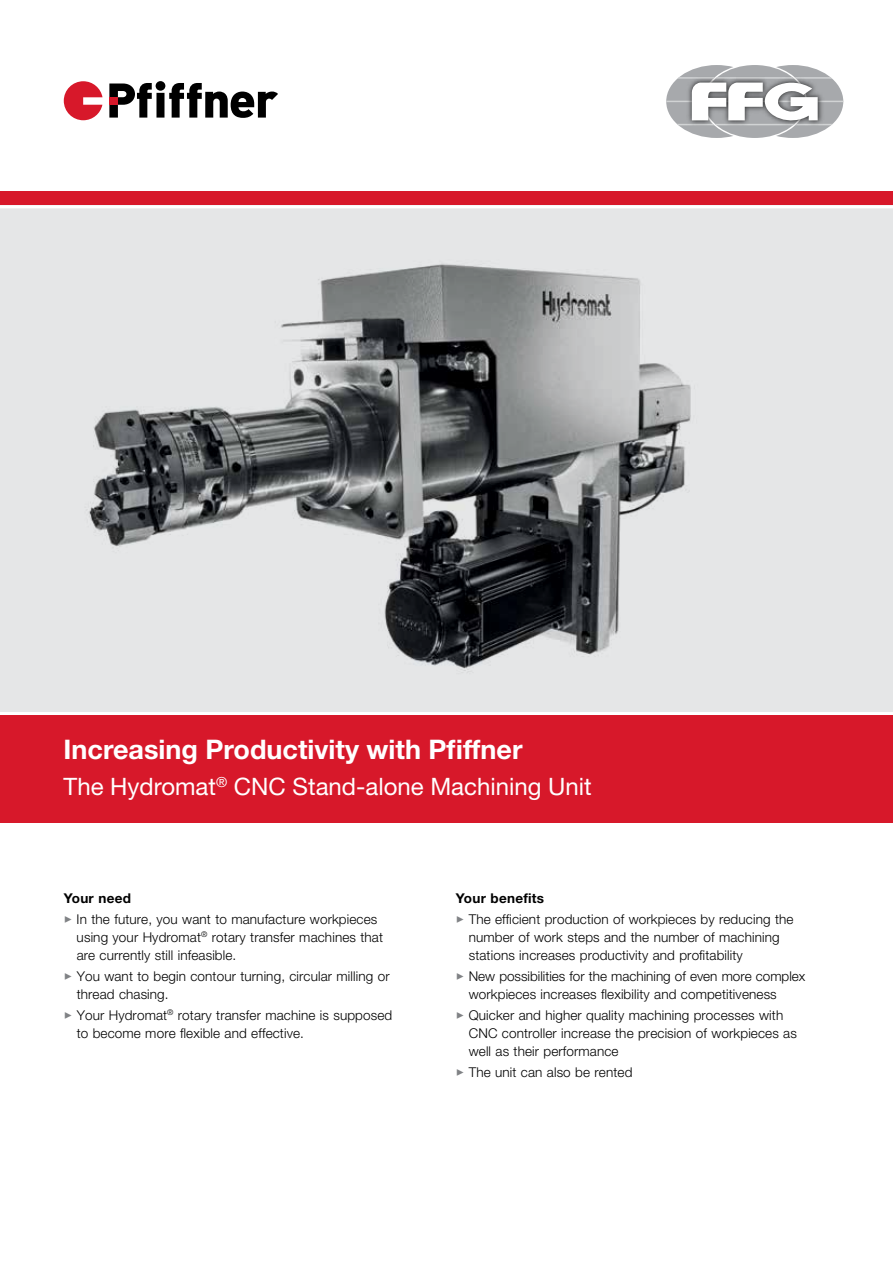
<style>
.page{position:relative;width:893px;height:1263px;background:#fff}
.page>*{position:absolute;margin:0;border:0;box-sizing:border-box;transform-origin:0 0}
.t1{font:700 27px "Helvetica Neue LT Pro";color:#fff}
.t2{font:24px "Helvetica Neue LT Pro";color:#fff}
.t3{font:300 13.5px/18px "Helvetica Neue LT Pro";letter-spacing:.01em;color:#000}
.t4{font:700 13.5px "Helvetica Neue LT Pro";letter-spacing:.02em;color:#000}
.s1{color:#808285}
</style>
<div class="page">
<img style="left:0;top:208px;width:893px;height:504px">
<div style="left:0;top:715px;width:893px;height:107px;background:#d7182a"></div>
<div style="left:0;top:191px;width:893px;height:14px;background:#d7182a"></div>
<svg style="left:109px;top:81px;width:169px;height:37px"></svg>
<div style="left:109px;top:97px;width:9px;height:8px;background:#d7182a"></div>
<svg style="left:64px;top:81px;width:38px;height:39px"></svg>
<svg style="left:666px;top:65px;width:177px;height:73px"></svg>
<h1 class="t1" style="left:64px;top:732px;width:460px">Increasing Productivity with Pfiffner</h1>
<h2 class="t2" style="left:64px;top:771px;width:530px">The Hydromat<sup>®</sup> CNC Stand-alone Machining Unit</h2>
<p class="t4" style="left:64px;top:889px;width:69px">Your need</p>
<p class="t3" style="left:77px;top:909px;width:308px;text-indent:-13px"><span class="s1">✓</span> In the future, you want to manufacture workpieces using your Hydromat<sup>®</sup> rotary transfer machines that are currently still infeasible.</p>
<p class="t3" style="left:77px;top:966px;width:315px;text-indent:-13px"><span class="s1">✓</span> You want to begin contour turning, circular milling or thread chasing.</p>
<p class="t3" style="left:77px;top:1005px;width:317px;text-indent:-13px"><span class="s1">✓</span> Your Hydromat<sup>®</sup> rotary transfer machine is supposed to become more flexible and effective.</p>
<p class="t4" style="left:456px;top:889px;width:90px">Your benefits</p>
<p class="t3" style="left:469px;top:909px;width:326px;text-indent:-13px"><span class="s1">✓</span> The efficient production of workpieces by reducing the number of work steps and the number of machining stations increases productivity and profitability</p>
<p class="t3" style="left:469px;top:966px;width:338px;text-indent:-13px"><span class="s1">✓</span> New possibilities for the machining of even more complex workpieces increases flexibility and competitiveness</p>
<p class="t3" style="left:469px;top:1005px;width:330px;text-indent:-13px"><span class="s1">✓</span> Quicker and higher quality machining processes with<br>CNC controller increase the precision of workpieces as well as their performance</p>
<p class="t3" style="left:456px;top:1062px;width:178px"><span class="s1">✓</span> The unit can also be rented</p>
</div>
